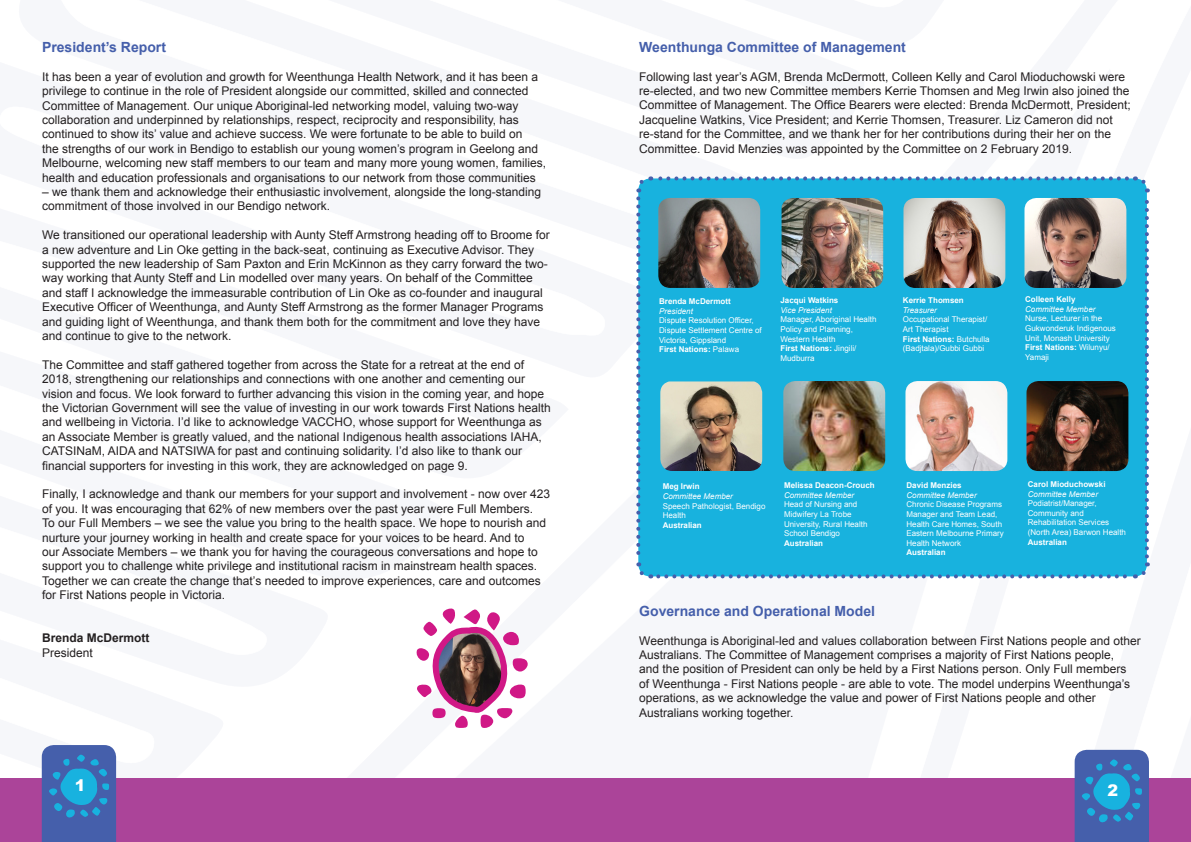
<style>
.page{position:relative;width:1191px;height:842px;background:#fff}
.page>*{position:absolute;margin:0;border:0;box-sizing:border-box;transform-origin:0 0}
.t1{font:900 16px "Arial";color:#fff}
.t2{font:700 14px "Arial";color:#455fab}
.t3{font:12px/14.4px "Arial";color:#231f20}
.t4{font:700 12px "Arial";color:#231f20}
.t5{font:8px/9.6px "Arial";color:#fff}
.t6{font:700 8px "Arial";color:#fff}
.t7{font:italic 8px "Arial";color:#fff}
.s1{font-weight:400}
.s2{font-weight:700}
</style>
<div class="page">
<div style="left:0;top:779px;width:1191px;height:63px;background:#ab4499"></div>
<svg style="left:1074px;top:750px;width:75px;height:92px;background:#3d73b7"></svg>
<svg style="left:0;top:745px;width:154px;height:97px"></svg>
<div style="left:638px;top:178px;width:508px;height:398px;background:#18b2de;border-radius:12px"></div>
<svg style="left:636px;top:198px;width:15px;height:381px"></svg>
<svg style="left:658px;top:562px;width:492px;height:17px"></svg>
<svg style="left:1134px;top:176px;width:15px;height:380px"></svg>
<svg style="left:636px;top:176px;width:491px;height:16px"></svg>
<img style="left:658px;top:198px;width:102px;height:90px">
<img style="left:781px;top:198px;width:102px;height:90px">
<img style="left:903px;top:198px;width:102px;height:90px">
<img style="left:1024px;top:198px;width:102px;height:90px">
<img style="left:660px;top:381px;width:102px;height:90px">
<img style="left:783px;top:381px;width:102px;height:90px">
<img style="left:905px;top:381px;width:102px;height:90px">
<img style="left:1026px;top:381px;width:102px;height:90px">
<svg style="left:416px;top:608px;width:112px;height:120px"></svg>
<p class="t2" style="left:42px;top:38px;width:125px">President’s Report</p>
<p class="t3" style="left:42px;top:69px;width:505px">It has been a year of evolution and growth for Weenthunga Health Network, and it has been a privilege to continue in the role of President alongside our committed, skilled and connected Committee of Management. Our unique Aboriginal-led networking model, valuing two-way collaboration and underpinned by relationships, respect, reciprocity and responsibility, has continued to show its’ value and achieve success. We were fortunate to be able to build on<br>the strengths of our work in Bendigo to establish our young women’s program in Geelong and Melbourne, welcoming new staff members to our team and many more young women, families, health and education professionals and organisations to our network from those communities</p>
<p class="t3" style="left:42px;top:185px;width:500px">– we thank them and acknowledge their enthusiastic involvement, alongside the long-standing commitment of those involved in our Bendigo network.</p>
<p class="t3" style="left:42px;top:228px;width:509px">We transitioned our operational leadership with Aunty Steff Armstrong heading off to Broome for a new adventure and Lin Oke getting in the back-seat, continuing as Executive Advisor. They supported the new leadership of Sam Paxton and Erin McKinnon as they carry forward the two&shy;way working that Aunty Steff and Lin modelled over many years. On behalf of the Committee and staff I acknowledge the immeasurable contribution of Lin Oke as co-founder and inaugural Executive Officer of Weenthunga, and Aunty Steff Armstrong as the former Manager Programs and guiding light of Weenthunga, and thank them both for the commitment and love they have and continue to give to the network.</p>
<p class="t3" style="left:42px;top:357px;width:510px">The Committee and staff gathered together from across the State for a retreat at the end of 2018, strengthening our relationships and connections with one another and cementing our vision and focus. We look forward to further advancing this vision in the coming year, and hope the Victorian Government will see the value of investing in our work towards First Nations health and wellbeing in Victoria. I’d like to acknowledge VACCHO, whose support for Weenthunga as an Associate Member is greatly valued, and the national Indigenous health associations IAHA, CATSINaM, AIDA and NATSIWA for past and continuing solidarity. I’d also like to thank our financial supporters for investing in this work, they are acknowledged on page 9.</p>
<p class="t3" style="left:42px;top:487px;width:510px">Finally, I acknowledge and thank our members for your support and involvement - now over 423 of you. It was encouraging that 62% of new members over the past year were Full Members.<br>To our Full Members – we see the value you bring to the health space. We hope to nourish and nurture your journey working in health and create space for your voices to be heard. And to<br>our Associate Members – we thank you for having the courageous conversations and hope to support you to challenge white privilege and institutional racism in mainstream health spaces.<br>Together we can create the change that’s needed to improve experiences, care and outcomes for First Nations people in Victoria.</p>
<p class="t4" style="left:42px;top:630px;width:109px">Brenda McDermott</p>
<p class="t3" style="left:42px;top:645px;width:52px">President</p>
<p class="t2" style="left:639px;top:38px;width:268px">Weenthunga Committee of Management</p>
<p class="t3" style="left:639px;top:69px;width:493px">Following last year’s AGM, Brenda McDermott, Colleen Kelly and Carol Mioduchowski were re-elected, and two new Committee members Kerrie Thomsen and Meg Irwin also joined the Committee of Management. The Office Bearers were elected: Brenda McDermott, President; Jacqueline Watkins, Vice President; and Kerrie Thomsen, Treasurer. Liz Cameron did not re-stand for the Committee, and we thank her for her contributions during their her on the Committee. David Menzies was appointed by the Committee on 2 February 2019.</p>
<p class="t6" style="left:659px;top:296px;width:73px">Brenda McDermott</p>
<p class="t7" style="left:659px;top:306px;width:35px">President</p>
<p class="t5" style="left:659px;top:316px;width:104px">Dispute Resolution Officer,<br>Dispute Settlement Centre of<br>Victoria, Gippsland</p>
<p class="t6" style="left:659px;top:344px;width:82px">First Nations: <span class="s1">Palawa</span></p>
<p class="t6" style="left:780px;top:295px;width:59px">Jacqui Watkins</p>
<p class="t7" style="left:780px;top:305px;width:53px">Vice President</p>
<p class="t5" style="left:780px;top:315px;width:98px">Manager, Aboriginal Health<br>Policy and Planning,<br>Western Health</p>
<p class="t5" style="left:780px;top:344px;width:78px"><span class="s2">First Nations:</span> Jingili/<br>Mudburra</p>
<p class="t6" style="left:903px;top:295px;width:62px">Kerrie Thomsen</p>
<p class="t7" style="left:903px;top:305px;width:36px">Treasurer</p>
<p class="t5" style="left:903px;top:315px;width:86px">Occupational Therapist/</p>
<p class="t5" style="left:903px;top:324px;width:47px">Art Therapist</p>
<p class="t5" style="left:903px;top:334px;width:88px"><span class="s2">First Nations:</span> Butchulla (Badjtala)/Gubbi Gubbi</p>
<p class="t6" style="left:1025px;top:294px;width:52px">Colleen Kelly</p>
<p class="t7" style="left:1025px;top:304px;width:72px">Committee Member</p>
<p class="t5" style="left:1025px;top:314px;width:92px">Nurse, Lecturer in the<br>Gukwonderuk Indigenous<br>Unit, Monash University</p>
<p class="t5" style="left:1025px;top:343px;width:86px"><span class="s2">First Nations:</span> Wilunyu/<br>Yamaji</p>
<p class="t6" style="left:662px;top:481px;width:38px">Meg Irwin</p>
<p class="t7" style="left:662px;top:491px;width:72px">Committee Member</p>
<p class="t5" style="left:662px;top:501px;width:104px">Speech Pathologist, Bendigo<br>Health</p>
<p class="t6" style="left:662px;top:520px;width:41px">Australian</p>
<p class="t6" style="left:784px;top:480px;width:92px">Melissa Deacon-Crouch</p>
<p class="t7" style="left:784px;top:490px;width:72px">Committee Member</p>
<p class="t5" style="left:784px;top:500px;width:85px">Head of Nursing and<br>Midwifery La Trobe<br>University, Rural Health<br>School Bendigo</p>
<p class="t6" style="left:784px;top:538px;width:41px">Australian</p>
<p class="t6" style="left:906px;top:480px;width:57px">David Menzies</p>
<p class="t7" style="left:906px;top:490px;width:72px">Committee Member</p>
<p class="t5" style="left:906px;top:500px;width:99px">Chronic Disease Programs<br>Manager and Team Lead,<br>Health Care Homes, South<br>Eastern Melbourne Primary<br>Health Network</p>
<p class="t6" style="left:906px;top:547px;width:41px">Australian</p>
<p class="t6" style="left:1027px;top:479px;width:79px">Carol Mioduchowski</p>
<p class="t7" style="left:1027px;top:489px;width:72px">Committee Member</p>
<p class="t5" style="left:1027px;top:499px;width:100px">Podiatrist/Manager,<br>Community and<br>Rehabilitation Services (North Area) Barwon Health</p>
<p class="t6" style="left:1027px;top:536px;width:41px">Australian</p>
<p class="t2" style="left:639px;top:602px;width:237px">Governance and Operational Model</p>
<p class="t3" style="left:639px;top:633px;width:503px">Weenthunga is Aboriginal-led and values collaboration between First Nations people and other Australians. The Committee of Management comprises a majority of First Nations people,<br>and the position of President can only be held by a First Nations person. Only Full members<br>of Weenthunga - First Nations people - are able to vote. The model underpins Weenthunga’s operations, as we acknowledge the value and power of First Nations people and other Australians working together.</p>
<p class="t1" style="left:75px;top:774px;width:12px">1</p>
<p class="t1" style="left:1107px;top:779px;width:12px">2</p>
</div>
